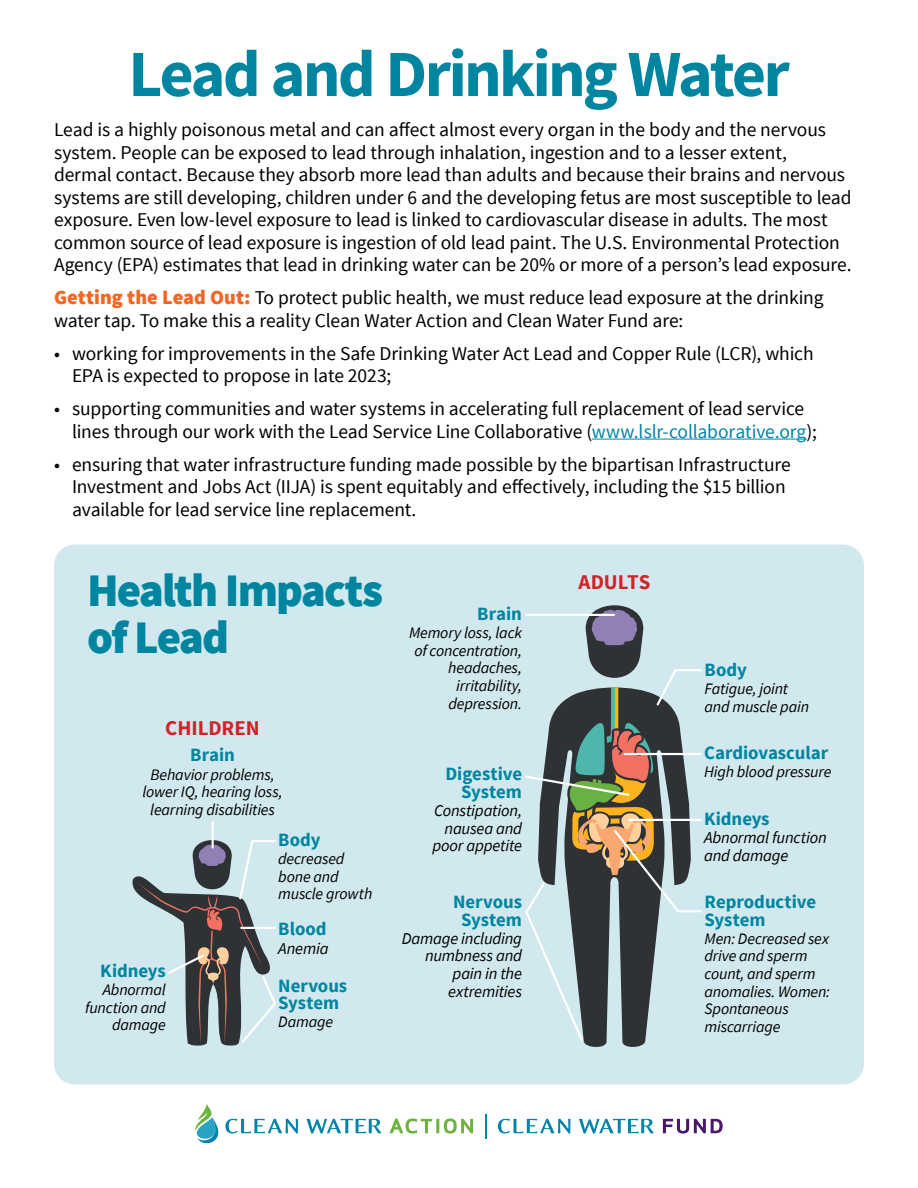
<style>
.page{position:relative;width:918px;height:1188px;background:#fff}
.page>*{position:absolute;margin:0;border:0;box-sizing:border-box;transform-origin:0 0}
.t1{font:700 66px "Source Sans Pro";letter-spacing:-.04em;color:#0085a1}
.t2{font:900 46.5px/46.5px "Source Sans Pro";letter-spacing:-.04em;color:#0085a1}
.ADULTS{font:700 21px "Source Sans Pro";letter-spacing:-.005em;color:#d2232a}
.CA_Desc_Text{font:19.5px/22.5px "Source Sans Pro";letter-spacing:-.005em;color:#000}
.System_Sub_FL{font:700 18.75px/17.7px "Source Sans Pro";color:#0085a1}
.System_Sub_FR{font:700 18.75px/17.7px "Source Sans Pro";color:#0085a1;text-align:right}
.t3{font:italic 16.5px/17.7px "Source Sans Pro";letter-spacing:-.015em;color:#000;text-align:right}
.Damages_FL{font:italic 16.05px/17.7px "Source Sans Pro";letter-spacing:-.015em;color:#000}
.Damages_FR{font:italic 16.05px/17.7px "Source Sans Pro";letter-spacing:-.01em;color:#000;text-align:right}
.s1{font-weight:900;font-size:20.25px;color:#f26522}
.s2{color:#0084a9}
</style>
<div class="page">
<div style="left:54px;top:544px;width:810px;height:540px;background:#d1e9ee;border-radius:21px"></div>
<hr style="left:592px;top:439px;width:215px;height:1px;background:#0084a9">
<hr style="left:212px;top:822px;width:2px;height:26px;background:#fff">
<svg style="left:132px;top:839px;width:144px;height:207px"></svg>
<svg style="left:584px;top:605px;width:61px;height:442px;fill:#2f3235"></svg>
<svg style="left:591px;top:610px;width:47px;height:35px;background:#7b7098"></svg>
<hr style="left:526px;top:614px;width:88px;height:2px;background:#fff">
<svg style="left:525px;top:668px;width:177px;height:375px"></svg>
<svg style="left:195px;top:1104px;width:24px;height:40px"></svg>
<svg style="left:663px;top:1119px;width:60px;height:15px"></svg>
<svg style="left:498px;top:1119px;width:156px;height:15px"></svg>
<svg style="left:486px;top:1114px;width:1px;height:24px"></svg>
<svg style="left:389px;top:1119px;width:84px;height:15px"></svg>
<svg style="left:225px;top:1119px;width:157px;height:15px"></svg>
<p class="t1" style="left:128px;top:32px;width:663px">Lead and Drinking Water</p>
<p class="CA_Desc_Text" style="left:54px;top:119px;width:799px">Lead is a highly poisonous metal and can affect almost every organ in the body and the nervous system. People can be exposed to lead through inhalation, ingestion and to a lesser extent,<br>dermal contact. Because they absorb more lead than adults and because their brains and nervous systems are still developing, children under 6 and the developing fetus are most susceptible to lead exposure. Even low-level exposure to lead is linked to cardiovascular disease in adults. The most common source of lead exposure is ingestion of old lead paint. The U.S. Environmental Protection Agency (EPA) estimates that lead in drinking water can be 20% or more of a person’s lead exposure.</p>
<p class="CA_Desc_Text" style="left:54px;top:287px;width:771px"><span class="s1">Getting the Lead Out:</span> To protect public health, we must reduce lead exposure at the drinking water tap. To make this a reality Clean Water Action and Clean Water Fund are:</p>
<p class="CA_Desc_Text" style="left:72px;top:342px;width:743px;text-indent:-18px">• working for improvements in the Safe Drinking Water Act Lead and Copper Rule (LCR), which<br>EPA is expected to propose in late 2023;</p>
<p class="CA_Desc_Text" style="left:72px;top:398px;width:746px;text-indent:-18px">• supporting communities and water systems in accelerating full replacement of lead service lines through our work with the Lead Service Line Collaborative (<span class="s2">www.lslr-collaborative.org</span>);</p>
<p class="CA_Desc_Text" style="left:72px;top:453px;width:720px;text-indent:-18px">• ensuring that water infrastructure funding made possible by the bipartisan Infrastructure<br>Investment and Jobs Act (IIJA) is spent equitably and effectively, including the $15 billion available for lead service line replacement.</p>
<p class="t2" style="left:87px;top:570px;width:298px">Health Impacts of Lead</p>
<p class="ADULTS" style="left:165px;top:715px;width:96px">CHILDREN</p>
<p class="System_Sub_FR" style="left:190px;top:747px;width:46px">Brain</p>
<p class="Damages_FR" style="left:142px;top:765px;width:142px;text-align:center">Behavior problems, lower IQ, hearing loss, learning disabilities</p>
<p class="System_Sub_FL" style="left:278px;top:831px;width:44px">Body</p>
<p class="Damages_FL" style="left:278px;top:850px;width:96px">decreased bone and muscle growth</p>
<p class="System_Sub_FR" style="left:100px;top:962px;width:67px">Kidneys</p>
<p class="Damages_FR" style="left:85px;top:981px;width:82px">Abnormal function and damage</p>
<p class="System_Sub_FL" style="left:278px;top:921px;width:50px">Blood</p>
<p class="t3" style="left:278px;top:939px;width:52px">Anemia</p>
<p class="System_Sub_FL" style="left:278px;top:977px;width:71px">Nervous<br>System</p>
<p class="Damages_FL" style="left:278px;top:1013px;width:56px">Damage</p>
<p class="System_Sub_FR" style="left:477px;top:606px;width:46px">Brain</p>
<p class="Damages_FR" style="left:409px;top:624px;width:115px">Memory loss, lack of concentration, headaches, irritability, depression.</p>
<p class="System_Sub_FR" style="left:445px;top:766px;width:78px">Digestive<br>System</p>
<p class="t3" style="left:432px;top:802px;width:91px">Constipation, nausea and poor appetite</p>
<p class="System_Sub_FR" style="left:453px;top:894px;width:71px;text-align:center">Nervous<br>System</p>
<p class="t3" style="left:402px;top:929px;width:122px">Damage including numbness and pain in the extremities</p>
<p class="ADULTS" style="left:579px;top:569px;width:73px">ADULTS</p>
<p class="System_Sub_FL" style="left:705px;top:662px;width:44px">Body</p>
<p class="Damages_FL" style="left:705px;top:680px;width:106px">Fatigue, joint and muscle pain</p>
<p class="System_Sub_FL" style="left:704px;top:745px;width:126px">Cardiovascular</p>
<p class="Damages_FL" style="left:704px;top:763px;width:129px">High blood pressure</p>
<p class="System_Sub_FL" style="left:704px;top:811px;width:67px">Kidneys</p>
<p class="t3" style="left:704px;top:829px;width:124px;text-align:left">Abnormal function and damage</p>
<p class="System_Sub_FL" style="left:705px;top:894px;width:113px">Reproductive<br>System</p>
<p class="Damages_FL" style="left:705px;top:929px;width:127px">Men: Decreased sex drive and sperm count, and sperm anomalies. Women:<br>Spontaneous miscarriage</p>
</div>
